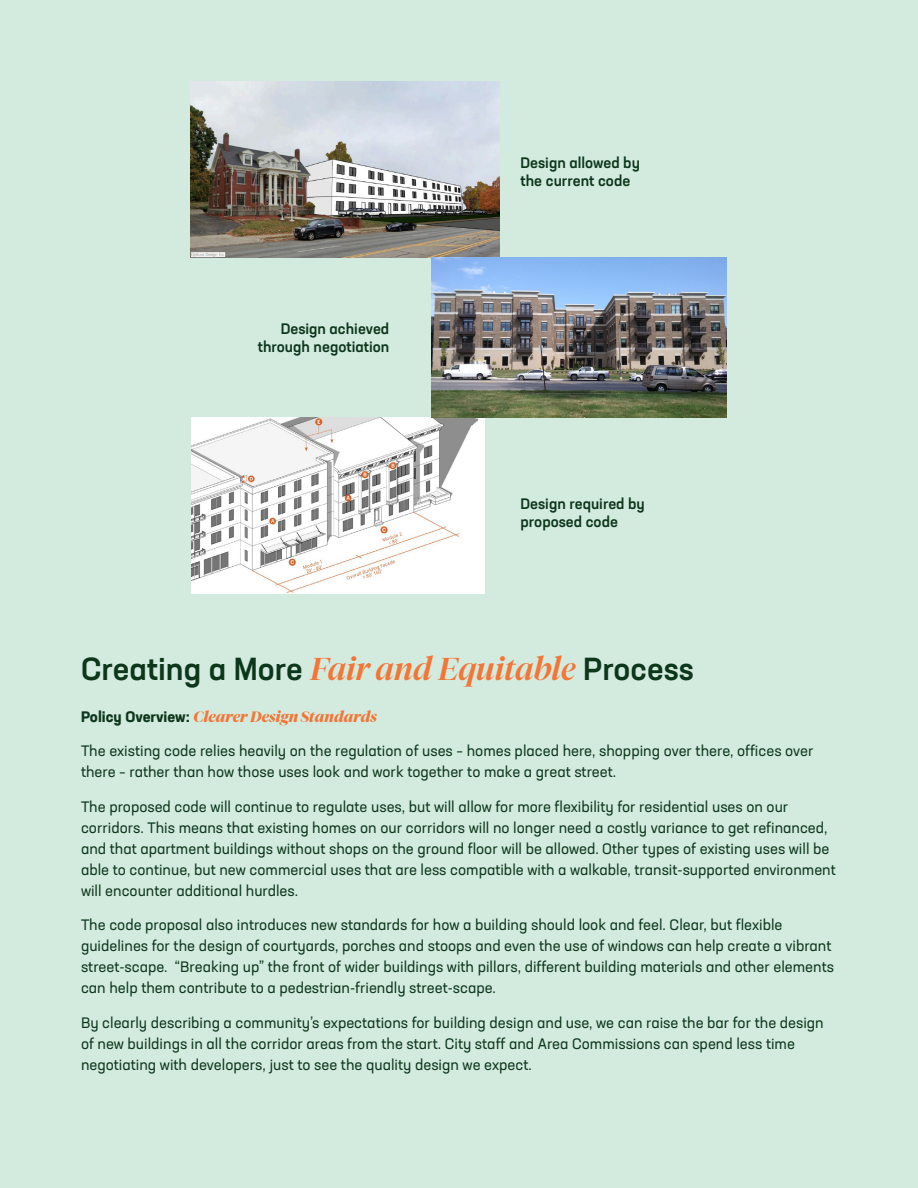
<style>
.page{position:relative;width:918px;height:1188px;background:#d3ebdf}
.page>*{position:absolute;margin:0;border:0;box-sizing:border-box;transform-origin:0 0}
.Subhead{font:500 31.5px "Neusa Next Std";color:#0d371b}
.BODY_COPY{font:15px/21px "Neusa Next Std";color:#0d371b}
.BODY_COPY-2{font:500 15px/18px "Neusa Next Std";color:#0d371b}
.BODY_COPY-3{font:italic 700 15px "Test Tiempos Fine";color:#f37637}
.s1{font-family:"Test Tiempos Fine";font-style:italic;color:#f37637}
.s2{font-family:"Neusa Next Std";font-style:normal;color:#0d371b}
</style>
<div class="page">
<hr style="left:917px;top:0;width:1px;height:1188px;background:#0d371b">
<img style="left:190px;top:81px;width:309px;height:177px">
<img style="left:191px;top:417px;width:293px;height:177px">
<img style="left:431px;top:258px;width:296px;height:159px">
<p class="BODY_COPY-2" style="left:258px;top:320px;width:133px;text-align:right">Design achieved through negotiation</p>
<p class="BODY_COPY-2" style="left:521px;top:154px;width:121px">Design allowed by the current code</p>
<p class="BODY_COPY-2" style="left:521px;top:494px;width:126px">Design required by proposed code</p>
<p class="Subhead" style="left:81px;top:649px;width:614px">Creating a More <span class="s1">Fair and Equitable</span> Process</p>
<p class="BODY_COPY-3" style="left:81px;top:707px;width:297px"><span class="s2">Policy Overview:</span> Clearer Design Standards</p>
<p class="BODY_COPY" style="left:81px;top:740px;width:734px">The existing code relies heavily on the regulation of uses – homes placed here, shopping over there, offices over there – rather than how those uses look and work together to make a great street.</p>
<p class="BODY_COPY" style="left:81px;top:796px;width:756px">The proposed code will continue to regulate uses, but will allow for more flexibility for residential uses on our corridors. This means that existing homes on our corridors will no longer need a costly variance to get refinanced, and that apartment buildings without shops on the ground floor will be allowed. Other types of existing uses will be able to continue, but new commercial uses that are less compatible with a walkable, transit-supported environment will encounter additional hurdles.</p>
<p class="BODY_COPY" style="left:81px;top:914px;width:755px">The code proposal also introduces new standards for how a building should look and feel. Clear, but flexible guidelines for the design of courtyards, porches and stoops and even the use of windows can help create a vibrant street-scape. “Breaking up” the front of wider buildings with pillars, different building materials and other elements can help them contribute to a pedestrian-friendly street-scape.</p>
<p class="BODY_COPY" style="left:81px;top:1012px;width:744px">By clearly describing a community’s expectations for building design and use, we can raise the bar for the design of new buildings in all the corridor areas from the start. City staff and Area Commissions can spend less time negotiating with developers, just to see the quality design we expect.</p>
</div>
